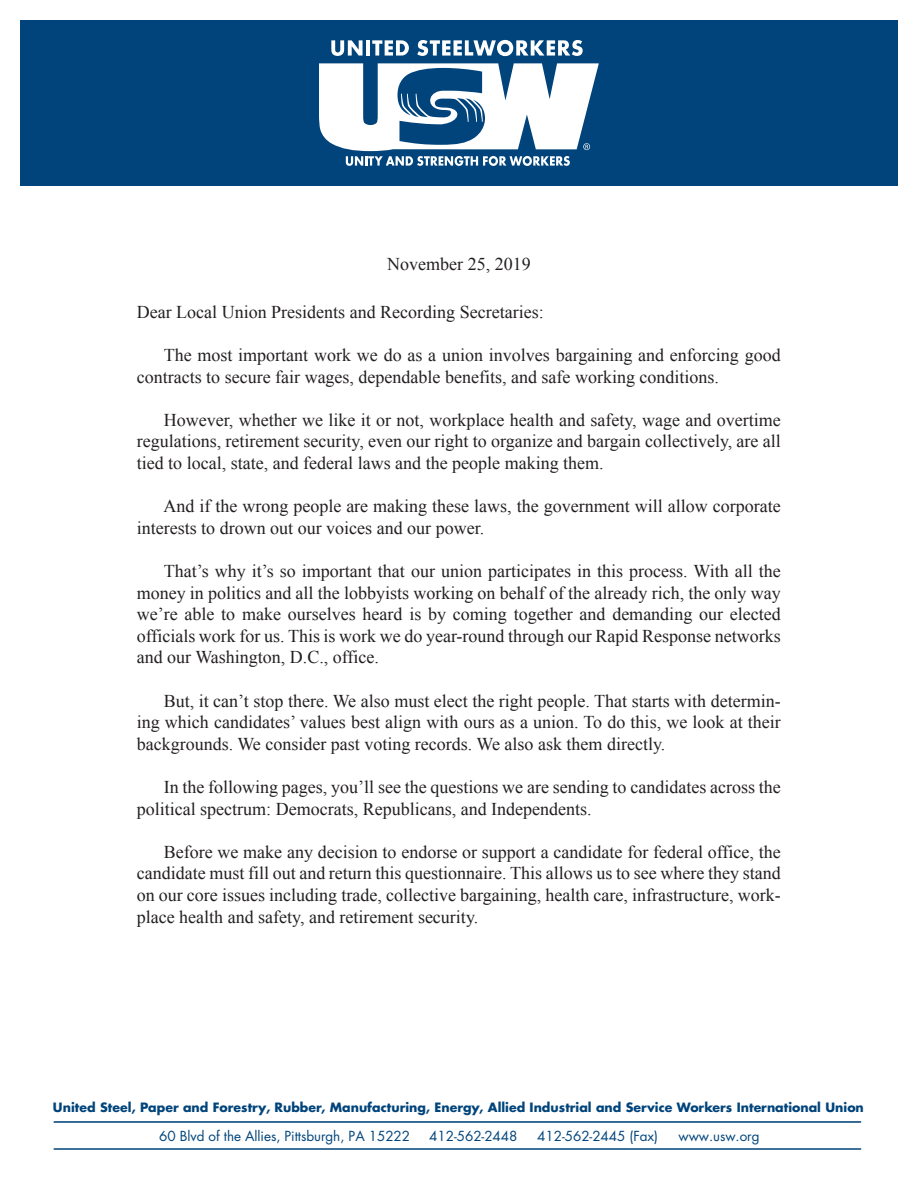
<style>
.page{position:relative;width:918px;height:1188px;background:#fff}
.page>*{position:absolute;margin:0;border:0;box-sizing:border-box;transform-origin:0 0}
.t1{font:18px/21.6px "Times New Roman";color:#231f20;text-align:justify}
.t2{font:13.5px "Futura Std";letter-spacing:-.005em;color:#00447b}
.t3{font:700 12.6px "Futura Std";color:#00447b}
</style>
<div class="page">
<hr style="left:54px;top:1121px;width:807px;height:2px;background:#00447b">
<hr style="left:54px;top:1148px;width:807px;height:2px;background:#00447b">
<div style="left:20px;top:20px;width:878px;height:166px;background:#00447b"></div>
<svg style="left:331px;top:40px;width:32px;height:16px"></svg>
<hr style="left:366px;top:40px;width:4px;height:16px;background:#fff">
<svg style="left:372px;top:40px;width:37px;height:16px"></svg>
<svg style="left:417px;top:40px;width:166px;height:16px"></svg>
<svg style="left:319px;top:63px;width:280px;height:103px"></svg>
<p class="t1" style="left:387px;top:253px;width:145px">November 25, 2019</p>
<p class="t1" style="left:137px;top:301px;width:408px">Dear Local Union Presidents and Recording Secretaries:</p>
<p class="t1" style="left:137px;top:344px;width:646px;text-indent:27px">The most important work we do as a union involves bargaining and enforcing good contracts to secure fair wages, dependable benefits, and safe working conditions.</p>
<p class="t1" style="left:137px;top:409px;width:646px;text-indent:27px">However, whether we like it or not, workplace health and safety, wage and overtime regulations, retirement security, even our right to organize and bargain collectively, are all tied to local, state, and federal laws and the people making them.</p>
<p class="t1" style="left:137px;top:495px;width:646px;text-indent:27px">And if the wrong people are making these laws, the government will allow corporate interests to drown out our voices and our power.</p>
<p class="t1" style="left:137px;top:560px;width:646px;text-indent:27px">That’s why it’s so important that our union participates in this process. With all the money in politics and all the lobbyists working on behalf of the already rich, the only way we’re able to make ourselves heard is by coming together and demanding our elected officials work for us. This is work we do year-round through our Rapid Response networks and our Washington, D.C., office.</p>
<p class="t1" style="left:137px;top:689px;width:646px;text-indent:27px">But, it can’t stop there. We also must elect the right people. That starts with determin&shy;ing which candidates’ values best align with ours as a union. To do this, we look at their backgrounds. We consider past voting records. We also ask them directly.</p>
<p class="t1" style="left:137px;top:776px;width:646px;text-indent:27px">In the following pages, you’ll see the questions we are sending to candidates across the political spectrum: Democrats, Republicans, and Independents.</p>
<p class="t1" style="left:137px;top:841px;width:646px;text-indent:27px">Before we make any decision to endorse or support a candidate for federal office, the candidate must fill out and return this questionnaire. This allows us to see where they stand on our core issues including trade, collective bargaining, health care, infrastructure, work&shy;place health and safety, and retirement security.</p>
<p class="t3" style="left:53px;top:1099px;width:812px">United Steel, Paper and Forestry, Rubber, Manufacturing, Energy, Allied Industrial and Service Workers International Union</p>
<p class="t2" style="left:159px;top:1127px;width:252px">60 Blvd of the Allies, Pittsburgh, PA 15222</p>
<p class="t2" style="left:429px;top:1127px;width:90px">412-562-2448</p>
<p class="t2" style="left:537px;top:1127px;width:122px">412-562-2445 (Fax)</p>
<p class="t2" style="left:679px;top:1127px;width:83px">www.usw.org</p>
</div>
